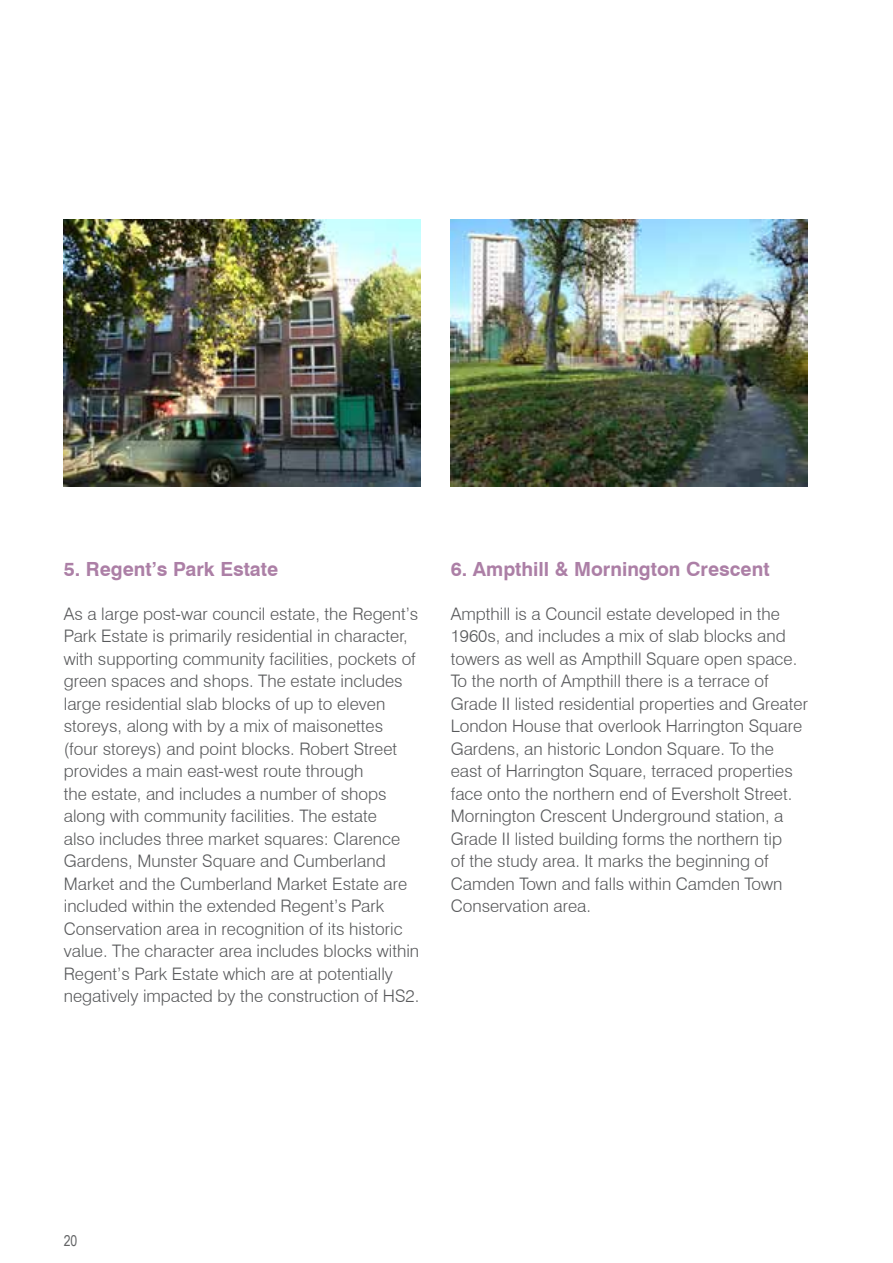
<style>
.page{position:relative;width:893px;height:1263px;background:#fff}
.page>*{position:absolute;margin:0;border:0;box-sizing:border-box;transform-origin:0 0}
.t1{font:700 19.5px "Swiss 721 BT";color:#ac7fa6}
.t2{font:300 17.25px/22.5px "Swiss 721 BT";color:#58595b}
.t3{font:15px "Arial Narrow";color:#636466}
</style>
<div class="page">
<img style="left:451px;top:219px;width:357px;height:268px">
<img style="left:64px;top:219px;width:357px;height:268px">
<p class="t1" style="left:64px;top:557px;width:216px">5. Regent’s Park Estate</p>
<p class="t2" style="left:64px;top:602px;width:357px">As a large post-war council estate, the Regent’s Park Estate is primarily residential in character, with supporting community facilities, pockets of green spaces and shops. The estate includes large residential slab blocks of up to eleven storeys, along with by a mix of maisonettes (four storeys) and point blocks. Robert Street provides a main east-west route through<br>the estate, and includes a number of shops along with community facilities. The estate<br>also includes three market squares: Clarence Gardens, Munster Square and Cumberland Market and the Cumberland Market Estate are included within the extended Regent’s Park Conservation area in recognition of its historic value. The character area includes blocks within Regent’s Park Estate which are at potentially negatively impacted by the construction of HS2.</p>
<p class="t1" style="left:451px;top:557px;width:320px">6. Ampthill &amp; Mornington Crescent</p>
<p class="t2" style="left:451px;top:602px;width:359px">Ampthill is a Council estate developed in the 1960s, and includes a mix of slab blocks and towers as well as Ampthill Square open space.<br>To the north of Ampthill there is a terrace of Grade II listed residential properties and Greater London House that overlook Harrington Square Gardens, an historic London Square. To the east of Harrington Square, terraced properties face onto the northern end of Eversholt Street.<br>Mornington Crescent Underground station, a Grade II listed building forms the northern tip<br>of the study area. It marks the beginning of Camden Town and falls within Camden Town Conservation area.</p>
<p class="t3" style="left:64px;top:1230px;width:15px">20</p>
</div>
